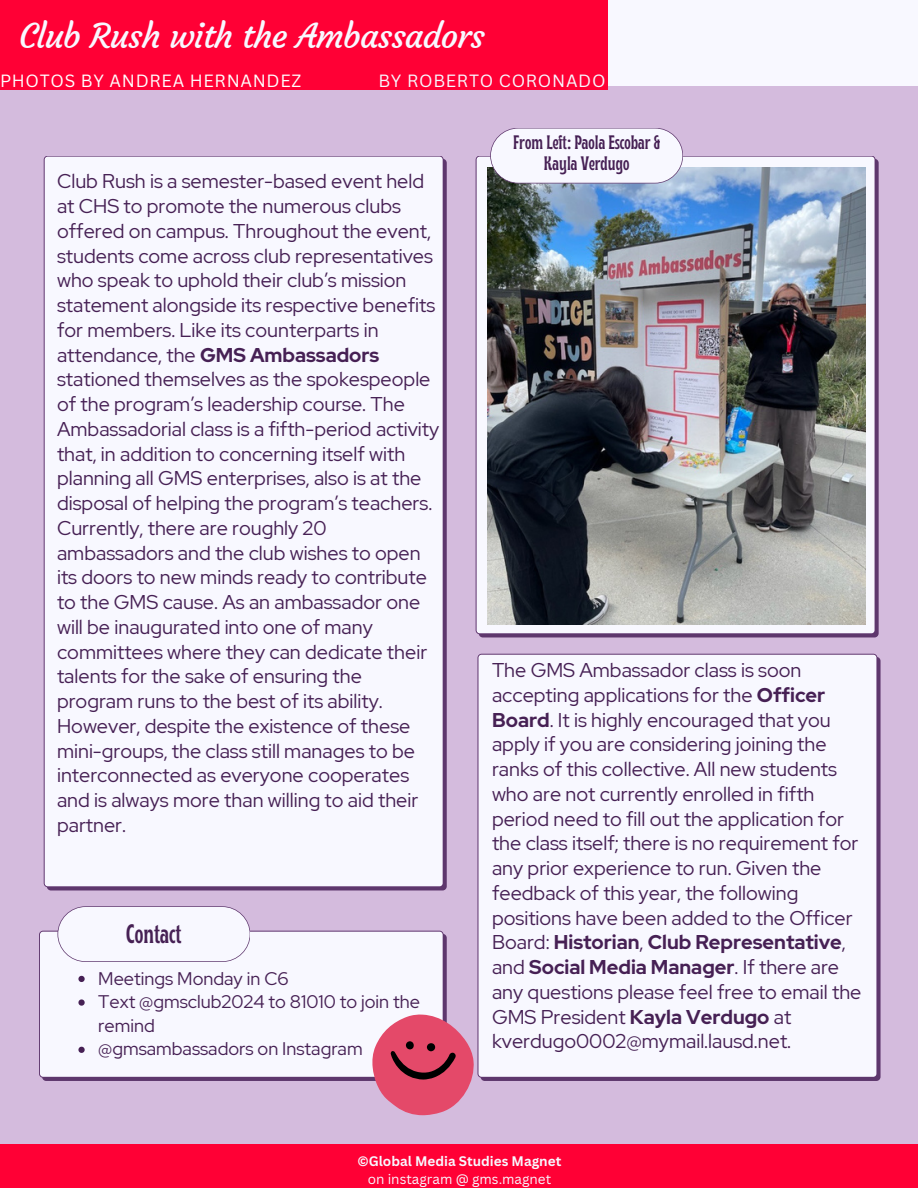
<style>
.page{position:relative;width:918px;height:1188px;background:#d4bbdd}
.page>*{position:absolute;margin:0;border:0;box-sizing:border-box;transform-origin:0 0}
.t1{font:34.05px "Courgette";letter-spacing:-.025em;color:#f8f8ff}
.t2{font:700 condensed 26.55px "Brice";color:#462054}
.t3{font:19.95px/24.8px "Red Hat Display";color:#462054}
.t4{font:700 condensed 19.5px/21.3px "Brice";color:#462054;text-align:center}
.t5{font:18.3px/23.5px "Red Hat Display";color:#462054}
.t6{font:17.25px "Canva Sans";letter-spacing:.04em;color:#fff}
.t7{font:17.25px "Canva Sans";letter-spacing:.04em;color:#f8f8ff}
.t8{font:700 13.5px "Canva Sans";color:#f8f8ff}
.t9{font:13.5px "Canva Sans";color:#f8f8ff}
.s1{font-weight:700}
</style>
<div class="page">
<div style="left:0;top:0;width:918px;height:85px;background:#f8f8ff"></div>
<div style="left:44px;top:156px;width:403px;height:735px;background:#f8f8ff"></div>
<svg style="left:476px;top:156px;width:403px;height:481px;background:#d3cbdc"></svg>
<div style="left:477px;top:654px;width:404px;height:427px;background:#f8f8ff"></div>
<div style="left:39px;top:931px;width:408px;height:150px;background:#f8f8ff"></div>
<svg style="left:57px;top:906px;width:193px;height:56px;background:#f2f0f9"></svg>
<img style="left:488px;top:168px;width:378px;height:457px">
<div style="left:0;top:0;width:607px;height:90px;background:#ff0035"></div>
<div style="left:1px;top:1145px;width:917px;height:43px;background:#ff0035"></div>
<svg style="left:78px;top:976px;width:7px;height:6px"></svg>
<svg style="left:78px;top:999px;width:7px;height:7px"></svg>
<svg style="left:78px;top:1047px;width:7px;height:6px"></svg>
<svg style="left:372px;top:1014px;width:102px;height:101px"></svg>
<div style="left:427px;top:1043px;width:8px;height:8px;background:#000;border-radius:50%"></div>
<div style="left:406px;top:1041px;width:8px;height:8px;background:#000;border-radius:50%"></div>
<svg style="left:490px;top:128px;width:193px;height:55px;background:#efeef7"></svg>
<h1 class="t1" style="left:19px;top:15px;width:467px">Club Rush with the Ambassadors</h1>
<p class="t6" style="left:0;top:68px;width:303px">PHOTOS BY ANDREA HERNANDEZ</p>
<p class="t7" style="left:378px;top:68px;width:229px">BY ROBERTO CORONADO</p>
<p class="t3" style="left:57px;top:169px;width:384px">Club Rush is a semester-based event held at CHS to promote the numerous clubs offered on campus. Throughout the event, students come across club representatives who speak to uphold their club’s mission statement alongside its respective benefits for members. Like its counterparts in attendance, the <span class="s1">GMS Ambassadors </span>stationed themselves as the spokespeople of the program’s leadership course. The Ambassadorial class is a fifth-period activity that, in addition to concerning itself with planning all GMS enterprises, also is at the disposal of helping the program’s teachers.<br>Currently, there are roughly 20 ambassadors and the club wishes to open its doors to new minds ready to contribute to the GMS cause. As an ambassador one will be inaugurated into one of many committees where they can dedicate their talents for the sake of ensuring the program runs to the best of its ability.<br>However, despite the existence of these mini-groups, the class still manages to be interconnected as everyone cooperates and is always more than willing to aid their partner.</p>
<h2 class="t2" style="left:126px;top:923px;width:57px">Contact</h2>
<h5 class="t5" style="left:98px;top:966px;width:192px">Meetings Monday in C6</h5>
<h5 class="t5" style="left:98px;top:990px;width:323px">Text @gmsclub2024 to 81010 to join the remind</h5>
<h4 class="t5" style="left:98px;top:1037px;width:266px">@gmsambassadors on Instagram</h4>
<h4 class="t4" style="left:513px;top:133px;width:149px">From Left: Paola Escobar &amp;<br>Kayla Verdugo</h4>
<h3 class="t3" style="left:492px;top:658px;width:371px">The GMS Ambassador class is soon accepting applications for the <span class="s1">Officer Board</span>. It is highly encouraged that you apply if you are considering joining the ranks of this collective. All new students who are not currently enrolled in fifth period need to fill out the application for the class itself; there is no requirement for any prior experience to run. Given the feedback of this year, the following positions have been added to the Officer Board: <span class="s1">Historian</span>, <span class="s1">Club Representative</span>, and <span class="s1">Social Media Manager</span>. If there are any questions please feel free to email the GMS President <span class="s1">Kayla Verdugo</span> at kverdugo0002@mymail.lausd.net.</h3>
<p class="t8" style="left:357px;top:1151px;width:205px">©Global Media Studies Magnet</p>
<p class="t9" style="left:368px;top:1169px;width:185px">on instagram @ gms.magnet</p>
</div>
